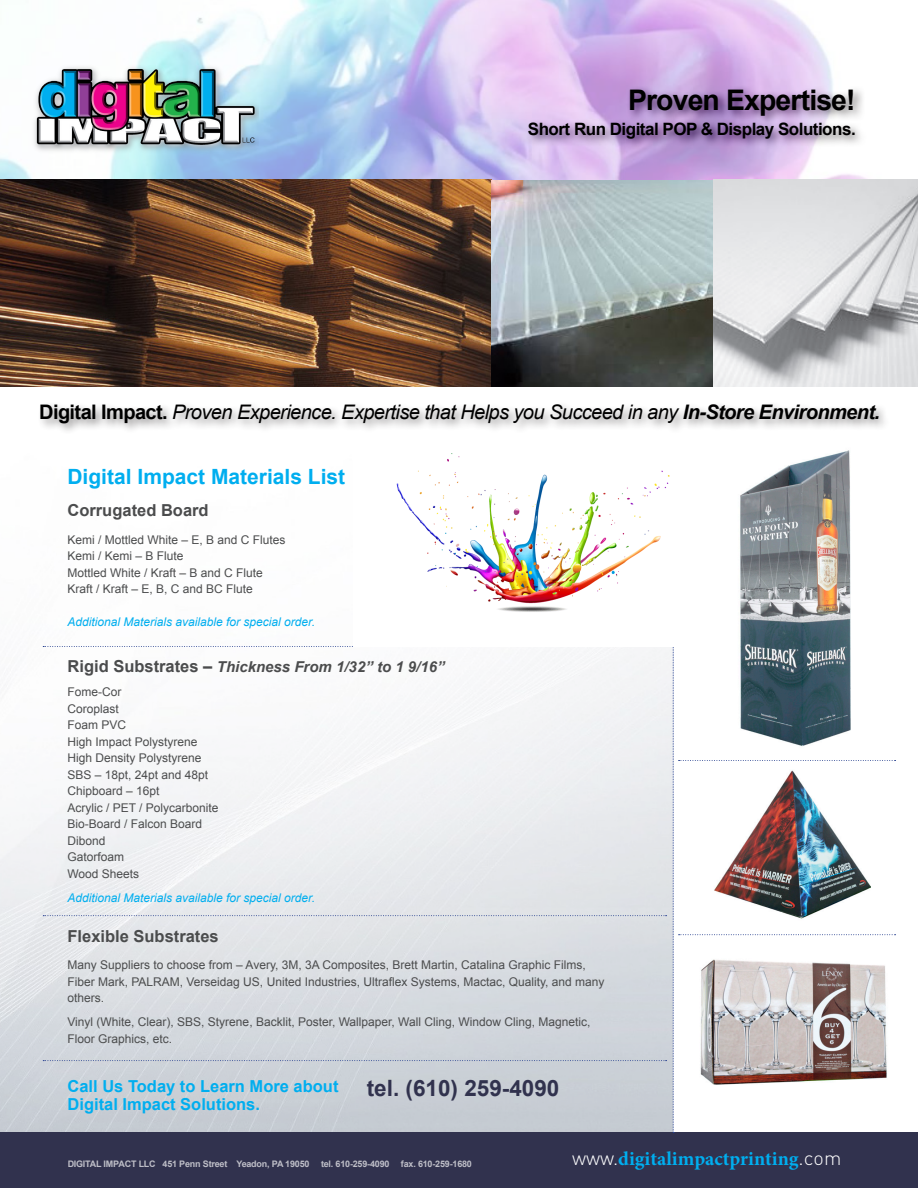
<style>
.page{position:relative;width:918px;height:1188px;background:#fff}
.page>*{position:absolute;margin:0;border:0;box-sizing:border-box;transform-origin:0 0}
.t1{font:700 28.35px "Arial";letter-spacing:-.03em;color:#000}
.t2{font:700 22.5px "Arial";color:#31324e}
.t3{font:700 21px "Arial";color:#00aeef}
.t4{font:italic 20.1px "Arial";letter-spacing:-.03em;color:#000}
.t5{font:700 19.8px "Minion Pro";color:#00aeef}
.t6{font:700 16.95px "Arial";letter-spacing:-.03em;color:#000}
.t7{font:700 16.5px "Arial";color:#00aeef}
.t8{font:700 16.5px "Arial";color:#4b4c4d}
.t9{font:italic 700 15px "Arial";color:#4b4c4d}
.t10{font:12px/16.5px "Arial";color:#4b4c4d}
.t11{font:italic 12px "Arial";color:#00aeef}
.t12{font:700 9px "Arial";letter-spacing:-.02em;color:#fff}
.s1{font-weight:700;font-style:normal}
.s2{font-weight:700}
.s3{font-style:normal;font-size:16.5px}
.s4{font-family:"DIN";font-weight:300;color:#fff}
</style>
<div class="page">
<img style="left:0;top:646px;width:673px;height:487px">
<div style="left:0;top:1133px;width:918px;height:55px;background:#31324e"></div>
<img style="left:0;top:0;width:918px;height:387px">
<div style="left:37px;top:401px;width:854px;height:34px;background:#231f20;opacity:.5"></div>
<svg style="left:43px;top:646px;width:624px;height:1px"></svg>
<svg style="left:43px;top:915px;width:624px;height:1px"></svg>
<svg style="left:43px;top:1060px;width:624px;height:1px"></svg>
<img style="left:673px;top:450px;width:223px;height:683px">
<img style="left:31px;top:61px;width:228px;height:96px">
<img style="left:353px;top:434px;width:321px;height:212px">
<p class="t1" style="left:628px;top:81px;width:229px">Proven Expertise!</p>
<p class="t6" style="left:528px;top:118px;width:329px">Short Run Digital POP &amp; Display Solutions.</p>
<p class="t4" style="left:39px;top:399px;width:842px"><span class="s1">Digital Impact.</span> Proven Experience. Expertise that Helps you Succeed in any <span class="s2">In-Store Environment.</span></p>
<p class="t3" style="left:68px;top:463px;width:279px">Digital Impact Materials List</p>
<p class="t8" style="left:68px;top:499px;width:143px">Corrugated Board</p>
<p class="t10" style="left:68px;top:531px;width:220px">Kemi / Mottled White – E, B and C Flutes</p>
<p class="t10" style="left:68px;top:548px;width:118px">Kemi / Kemi – B Flute</p>
<p class="t10" style="left:68px;top:564px;width:197px">Mottled White / Kraft – B and C Flute</p>
<p class="t10" style="left:68px;top:581px;width:187px">Kraft / Kraft – E, B, C and BC Flute</p>
<p class="t11" style="left:68px;top:614px;width:249px">Additional Materials available for special order.</p>
<p class="t9" style="left:68px;top:657px;width:379px"><span class="s3">Rigid Substrates –</span> Thickness From 1/32” to 1 9/16”</p>
<p class="t10" style="left:68px;top:684px;width:55px">Fome-Cor</p>
<p class="t10" style="left:68px;top:701px;width:53px">Coroplast</p>
<p class="t10" style="left:68px;top:717px;width:60px">Foam PVC</p>
<p class="t10" style="left:68px;top:734px;width:132px">High Impact Polystyrene</p>
<p class="t10" style="left:68px;top:750px;width:136px">High Density Polystyrene</p>
<p class="t10" style="left:68px;top:767px;width:142px">SBS – 18pt, 24pt and 48pt</p>
<p class="t10" style="left:68px;top:783px;width:94px">Chipboard – 16pt</p>
<p class="t10" style="left:68px;top:800px;width:153px">Acrylic / PET / Polycarbonite</p>
<p class="t10" style="left:68px;top:816px;width:136px">Bio-Board / Falcon Board</p>
<p class="t10" style="left:68px;top:833px;width:40px">Dibond</p>
<p class="t10" style="left:68px;top:849px;width:58px">Gatorfoam</p>
<p class="t10" style="left:68px;top:866px;width:73px">Wood Sheets</p>
<p class="t11" style="left:68px;top:890px;width:249px">Additional Materials available for special order.</p>
<p class="t8" style="left:68px;top:925px;width:153px">Flexible Substrates</p>
<p class="t10" style="left:68px;top:957px;width:539px">Many Suppliers to choose from – Avery, 3M, 3A Composites, Brett Martin, Catalina Graphic Films,<br>Fiber Mark, PALRAM, Verseidag US, United Industries, Ultraflex Systems, Mactac, Quality, and many others.</p>
<p class="t10" style="left:68px;top:1014px;width:525px">Vinyl (White, Clear), SBS, Styrene, Backlit, Poster, Wallpaper, Wall Cling, Window Cling, Magnetic,<br>Floor Graphics, etc.</p>
<p class="t7" style="left:68px;top:1075px;width:273px">Call Us Today to Learn More about</p>
<p class="t7" style="left:68px;top:1093px;width:194px">Digital Impact Solutions.</p>
<p class="t2" style="left:367px;top:1074px;width:194px">tel. (610) 259-4090</p>
<p class="t12" style="left:68px;top:1157px;width:244px">DIGITAL IMPACT LLC 451 Penn Street Yeadon, PA 19050</p>
<p class="t12" style="left:321px;top:1157px;width:70px">tel. 610-259-4090</p>
<p class="t12" style="left:401px;top:1157px;width:73px">fax. 610-259-1680</p>
<p class="t5" style="left:572px;top:1145px;width:271px"><span class="s4">www.</span>digitalimpactprinting<span class="s4">.com</span></p>
</div>
